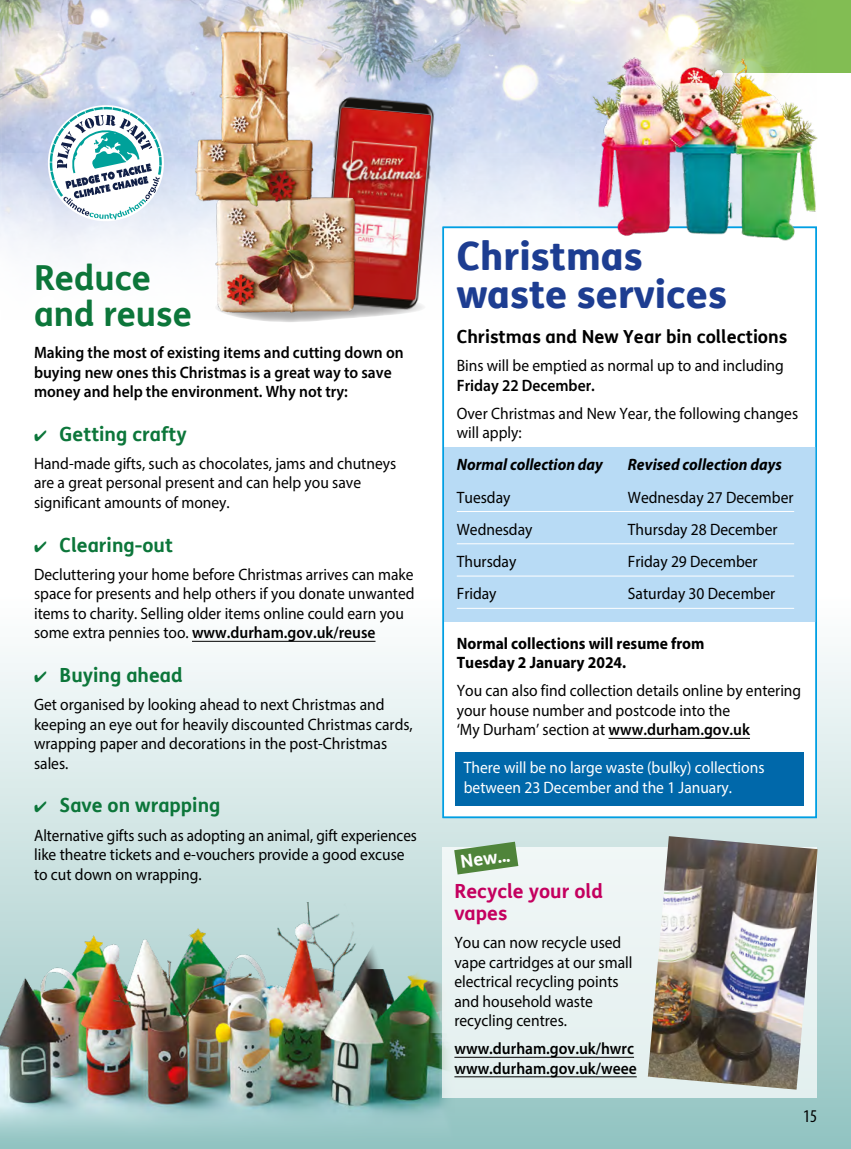
<style>
.page{position:relative;width:851px;height:1149px;background:#fff}
.page>*{position:absolute;margin:0;border:0;box-sizing:border-box;transform-origin:0 0}
.Large_header_H3{font:800 39px/37.5px "FS Me";color:#1d3d91}
.Bold_heading_H3{font:700 34.5px/36px "FS Me";color:#0c763a}
.t1{font:700 19.5px "FS Me";color:#0c763a}
.Sub_heading_H4{font:700 19.5px/22.5px "FS Me";color:#c4005f}
.Sub_heading_H4-2{font:700 18px "FS Me";color:#000}
.Smaller_bolder_headi{font:700 18px "FS Me";color:#fff}
.t2{font:condensed 18px "Myriad Pro";color:#000}
.Body_text_P{font:16.5px/19.5px "Myriad Pro";color:#000;scale:.94 1}
.Bolder_body_text_P{font:600 16.5px/19.5px "Myriad Pro";color:#000;scale:.94 1}
.Body_text_P-2{font:16.5px/19.5px "Myriad Pro";color:#000;scale:.92 1}
.Body_text_P-3{font:16.5px/19.5px "Myriad Pro";color:#fff;scale:.94 1}
.Bolder_body_text_P-2{font:700 16.5px/19.5px "Myriad Pro";color:#000;scale:.94 1}
.Body_text_P-4{font:600 16.5px "Myriad Pro";color:#000;scale:.94 1}
.Body_text_P-5{font:italic 700 16.5px "Myriad Pro";color:#000;scale:.94 1}
.s1{font-weight:600}
</style>
<div class="page">
<div style="left:0;top:0;width:850px;height:72px;background:#82bd53"></div>
<img style="left:0;top:0;width:783px;height:253px">
<div style="left:0;top:596px;width:850px;height:552px;background:linear-gradient(to bottom,#fffeff,#93c3c1)"></div>
<hr style="left:192px;top:641px;width:183px;height:1px;background:#000">
<svg style="left:42px;top:105px;width:127px;height:121px"></svg>
<svg style="left:250px;top:107px;width:84px;height:215px"></svg>
<img style="left:313px;top:89px;width:130px;height:228px">
<img style="left:213px;top:191px;width:147px;height:128px">
<img style="left:193px;top:133px;width:124px;height:76px">
<img style="left:214px;top:23px;width:80px;height:124px">
<img style="left:0;top:889px;width:455px;height:259px">
<div style="left:442px;top:226px;width:374px;height:591px;background:#fff"></div>
<div style="left:443px;top:447px;width:373px;height:174px;background:#b8dbf5"></div>
<hr style="left:456px;top:511px;width:338px;height:1px;background:#fff">
<hr style="left:456px;top:543px;width:338px;height:1px;background:#fff">
<hr style="left:456px;top:575px;width:338px;height:1px;background:#fff">
<hr style="left:456px;top:607px;width:338px;height:1px;background:#fff">
<hr style="left:608px;top:737px;width:141px;height:1px;background:#000">
<div style="left:442px;top:226px;width:374px;height:591px;border:2px solid #009fe3"></div>
<div style="left:455px;top:752px;width:349px;height:53px;background:#0068aa"></div>
<img style="left:557px;top:53px;width:293px;height:196px">
<div style="left:442px;top:847px;width:374px;height:250px;background:#eaf3f2"></div>
<svg style="left:454px;top:841px;width:64px;height:33px;background:#79a26d"></svg>
<hr style="left:454px;top:1056px;width:180px;height:1px;background:#000">
<hr style="left:454px;top:1076px;width:182px;height:1px;background:#000">
<img style="left:647px;top:835px;width:170px;height:254px">
<h3 class="Bold_heading_H3" style="left:34px;top:259px;width:159px">Reduce and reuse</h3>
<p class="Bolder_body_text_P" style="left:34px;top:342px;width:394px">Making the most of existing items and cutting down on buying new ones this Christmas is a great way to save money and help the environment. Why not try:</p>
<p class="t1" style="left:34px;top:421px;width:154px">✔ Getting crafty</p>
<p class="Body_text_P" style="left:34px;top:453px;width:387px">Hand-made gifts, such as chocolates, jams and chutneys are a great personal present and can help you save significant amounts of money.</p>
<p class="t1" style="left:34px;top:532px;width:140px">✔ Clearing-out</p>
<p class="Body_text_P" style="left:34px;top:564px;width:406px">Decluttering your home before Christmas arrives can make space for presents and help others if you donate unwanted items to charity. Selling older items online could earn you some extra pennies too. <span class="s1">www.durham.gov.uk/reuse</span></p>
<p class="t1" style="left:34px;top:662px;width:150px">✔ Buying ahead</p>
<p class="Body_text_P" style="left:34px;top:694px;width:404px">Get organised by looking ahead to next Christmas and keeping an eye out for heavily discounted Christmas cards, wrapping paper and decorations in the post-Christmas sales.</p>
<p class="t1" style="left:34px;top:793px;width:188px">✔ Save on wrapping</p>
<p class="Body_text_P-2" style="left:34px;top:824px;width:417px">Alternative gifts such as adopting an animal, gift experiences like theatre tickets and e-vouchers provide a good excuse to cut down on wrapping.</p>
<h3 class="Large_header_H3" style="left:456px;top:237px;width:272px">Christmas waste services</h3>
<h4 class="Sub_heading_H4-2" style="left:456px;top:325px;width:332px">Christmas and New Year bin collections</h4>
<p class="Body_text_P" style="left:456px;top:355px;width:349px">Bins will be emptied as normal up to and including<br><span class="s1">Friday 22 December.</span></p>
<p class="Body_text_P" style="left:456px;top:403px;width:365px">Over Christmas and New Year, the following changes will apply:</p>
<p class="Body_text_P-5" style="left:456px;top:454px;width:157px">Normal collection day</p>
<p class="Body_text_P-5" style="left:627px;top:454px;width:165px">Revised collection days</p>
<p class="Body_text_P" style="left:456px;top:487px;width:59px">Tuesday</p>
<p class="Body_text_P" style="left:627px;top:487px;width:178px">Wednesday 27 December</p>
<p class="Body_text_P" style="left:456px;top:519px;width:82px">Wednesday</p>
<p class="Body_text_P" style="left:627px;top:519px;width:161px">Thursday 28 December</p>
<p class="Body_text_P" style="left:456px;top:551px;width:65px">Thursday</p>
<p class="Body_text_P" style="left:627px;top:551px;width:139px">Friday 29 December</p>
<p class="Body_text_P" style="left:456px;top:583px;width:44px">Friday</p>
<p class="Body_text_P" style="left:627px;top:583px;width:158px">Saturday 30 December</p>
<p class="Bolder_body_text_P-2" style="left:456px;top:632px;width:265px">Normal collections will resume from<br>Tuesday 2 January 2024.</p>
<p class="Body_text_P" style="left:456px;top:680px;width:368px">You can also find collection details online by entering your house number and postcode into the<br>‘My Durham’ section at <span class="s1">www.durham.gov.uk</span></p>
<p class="Body_text_P-3" style="left:463px;top:757px;width:321px">There will be no large waste (bulky) collections between 23 December and the 1 January.</p>
<h3 class="Smaller_bolder_headi" style="left:459px;top:850px;width:51px;rotate:-8deg">New...</h3>
<h4 class="Sub_heading_H4" style="left:454px;top:879px;width:150px">Recycle your old vapes</h4>
<p class="Body_text_P" style="left:454px;top:932px;width:191px">You can now recycle used vape cartridges at our small electrical recycling points and household waste recycling centres.</p>
<p class="Body_text_P-4" style="left:454px;top:1037px;width:192px">www.durham.gov.uk/hwrc</p>
<p class="Body_text_P-4" style="left:454px;top:1057px;width:195px">www.durham.gov.uk/weee</p>
<p class="t2" style="left:803px;top:1104px;width:15px">15</p>
</div>
